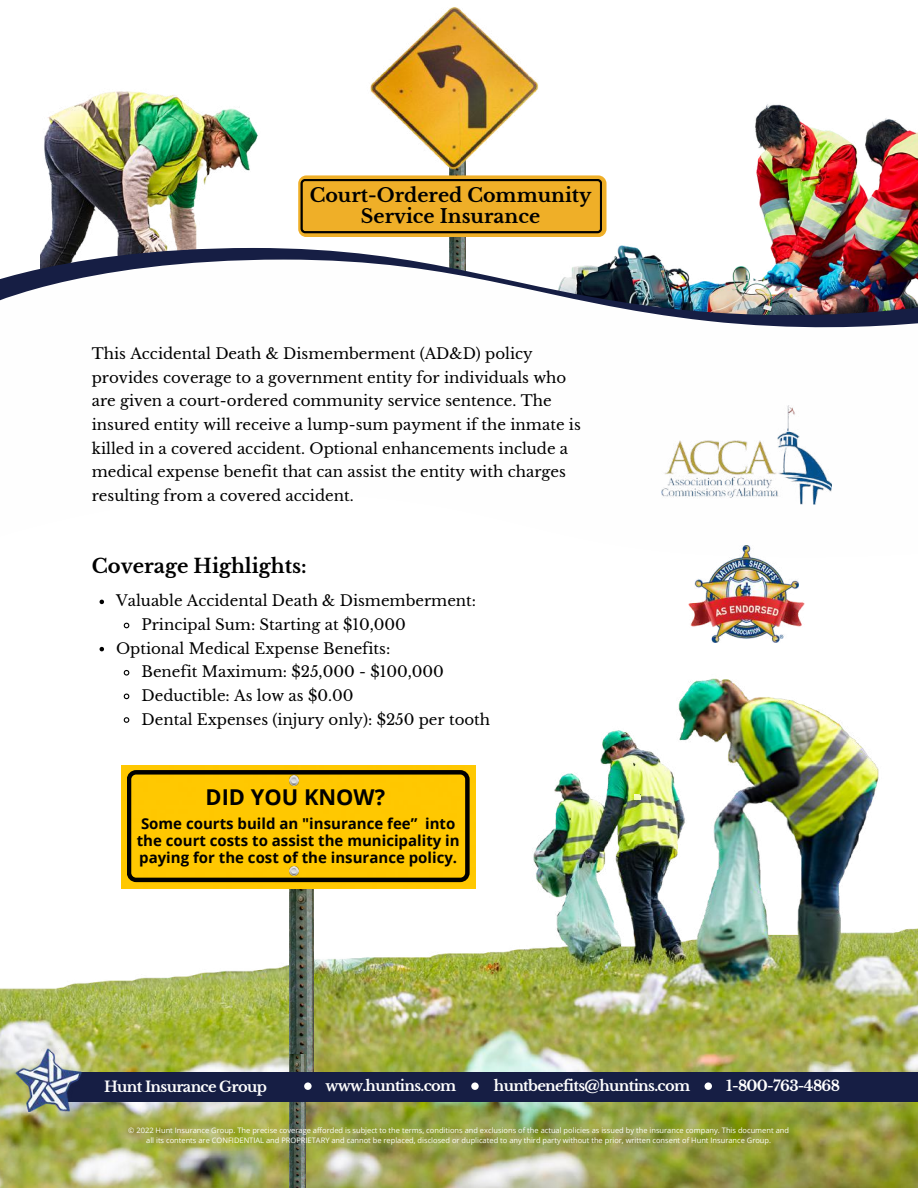
<style>
.page{position:relative;width:918px;height:1188px;background:#fff}
.page>*{position:absolute;margin:0;border:0;box-sizing:border-box;transform-origin:0 0}
.t1{font:700 21.9px "Open Sans";color:#000}
.t2{font:700 19.5px "Libre Baskerville";color:#000}
.t3{font:700 19.05px/21.3px "Libre Baskerville";color:#000;text-align:center}
.t4{font:15px/23.7px "Libre Baskerville";color:#000}
.t5{font:700 15px/17px "Open Sans";color:#000}
.t6{font:700 14.55px "Libre Baskerville";letter-spacing:-.045em;color:#fefefe}
.t7{font:7.5px/10.1px "Open Sans";color:#fff;text-align:center}
</style>
<div class="page">
<img style="left:0;top:965px;width:289px;height:223px">
<img style="left:301px;top:678px;width:617px;height:510px">
<img style="left:289px;top:889px;width:24px;height:183px">
<img style="left:43px;top:91px;width:215px;height:157px">
<img style="left:601px;top:104px;width:317px;height:144px">
<img style="left:449px;top:237px;width:16px;height:11px">
<svg style="left:298px;top:175px;width:308px;height:62px;background:#e5a92c"></svg>
<svg style="left:301px;top:179px;width:301px;height:54px;background:#da9f24"></svg>
<img style="left:40px;top:248px;width:878px;height:12px">
<svg style="left:0;top:260px;width:918px;height:286px"></svg>
<img style="left:367px;top:7px;width:180px;height:169px">
<div style="left:121px;top:766px;width:354px;height:123px;background:#ffc801"></div>
<svg style="left:127px;top:770px;width:343px;height:112px;background:#e4b301"></svg>
<img style="left:289px;top:1054px;width:16px;height:134px">
<svg style="left:635px;top:795px;width:5px;height:4px"></svg>
<img style="left:688px;top:546px;width:117px;height:96px">
<div style="left:42px;top:1072px;width:876px;height:29px;background:#161e44"></div>
<img style="left:14px;top:1049px;width:69px;height:63px">
<div style="left:705px;top:1082px;width:7px;height:8px;background:#fff;border-radius:50%"></div>
<div style="left:471px;top:1082px;width:8px;height:8px;background:#fff;border-radius:50%"></div>
<div style="left:304px;top:1082px;width:8px;height:8px;background:#fff;border-radius:50%"></div>
<img style="left:662px;top:405px;width:170px;height:99px">
<svg style="left:100px;top:600px;width:4px;height:4px"></svg>
<svg style="left:123px;top:622px;width:7px;height:7px"></svg>
<svg style="left:100px;top:647px;width:4px;height:4px"></svg>
<svg style="left:123px;top:669px;width:7px;height:7px"></svg>
<svg style="left:123px;top:693px;width:7px;height:7px"></svg>
<svg style="left:123px;top:717px;width:7px;height:6px"></svg>
<p class="t3" style="left:310px;top:184px;width:283px">Court-Ordered Community<br>Service Insurance</p>
<p class="t4" style="left:92px;top:342px;width:491px">This Accidental Death &amp; Dismemberment (AD&amp;D) policy provides coverage to a government entity for individuals who are given a court-ordered community service sentence. The insured entity will receive a lump-sum payment if the inmate is killed in a covered accident. Optional enhancements include a medical expense benefit that can assist the entity with charges resulting from a covered accident.</p>
<h2 class="t2" style="left:92px;top:554px;width:216px">Coverage Highlights:</h2>
<p class="t4" style="left:116px;top:589px;width:362px">Valuable Accidental Death &amp; Dismemberment:</p>
<p class="t4" style="left:142px;top:613px;width:266px">Principal Sum: Starting at $10,000</p>
<p class="t4" style="left:116px;top:637px;width:276px">Optional Medical Expense Benefits:</p>
<p class="t4" style="left:142px;top:660px;width:304px">Benefit Maximum: $25,000 - $100,000</p>
<p class="t4" style="left:142px;top:684px;width:213px">Deductible: As low as $0.00</p>
<p class="t4" style="left:142px;top:707px;width:350px">Dental Expenses (injury only): $250 per tooth</p>
<h1 class="t1" style="left:206px;top:782px;width:181px">DID YOU KNOW?</h1>
<p class="t5" style="left:137px;top:815px;width:324px">Some courts build an "insurance fee” into the court costs to assist the municipality in paying for the cost of the insurance policy.</p>
<p class="t6" style="left:104px;top:1077px;width:164px">Hunt Insurance Group</p>
<p class="t6" style="left:325px;top:1077px;width:132px">www.huntins.com</p>
<p class="t6" style="left:494px;top:1077px;width:198px">huntbenefits@huntins.com</p>
<p class="t6" style="left:726px;top:1077px;width:115px">1-800-763-4868</p>
<p class="t7" style="left:128px;top:1125px;width:662px">© 2022 Hunt Insurance Group. The precise coverage afforded is subject to the terms, conditions and exclusions of the actual policies as issued by the insurance company. This document and all its contents are CONFIDENTIAL and PROPRIETARY and cannot be replaced, disclosed or duplicated to any third party without the prior, written consent of Hunt Insurance Group.</p>
</div>
